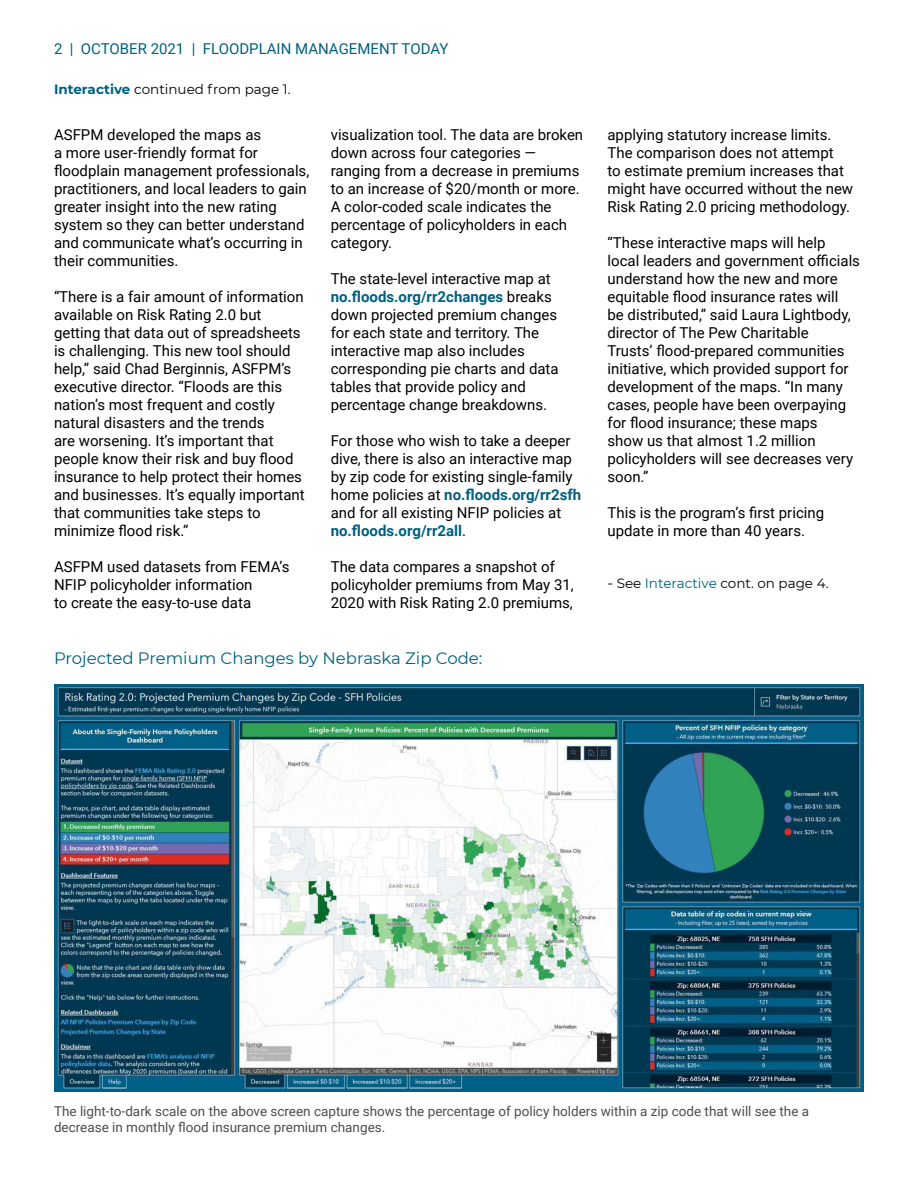
<style>
.page{position:relative;width:918px;height:1188px;background:#fff}
.page>*{position:absolute;margin:0;border:0;box-sizing:border-box;transform-origin:0 0}
.t1{font:16.5px "Montserrat";color:#00607f}
.t2{font:15px/18px "Roboto";color:#000}
.t3{font:15px "Roboto";color:#00607f}
.t4{font:13.5px/16.2px "Roboto";color:#4d4d50}
.t5{font:13.5px "Montserrat";color:#000}
.s1{font-weight:700;color:#00607f}
.s2{font-weight:700;color:#005f80}
.s3{font-size:15px}
.s4{color:#00607f}
</style>
<div class="page">
<img style="left:54px;top:685px;width:810px;height:407px">
<p class="t3" style="left:54px;top:38px;width:396px">2 | OCTOBER 2021 | FLOODPLAIN MANAGEMENT TODAY</p>
<p class="t5" style="left:54px;top:80px;width:238px"><span class="s1">Interactive</span> continued from page 1.</p>
<p class="t2" style="left:54px;top:125px;width:257px">ASFPM developed the maps as<br>a more user-friendly format for floodplain management professionals, practitioners, and local leaders to gain greater insight into the new rating system so they can better understand and communicate what’s occurring in their communities.</p>
<p class="t2" style="left:54px;top:287px;width:252px">“There is a fair amount of information available on Risk Rating 2.0 but getting that data out of spreadsheets is challenging. This new tool should help,” said Chad Berginnis, ASFPM’s executive director. “Floods are this nation’s most frequent and costly natural disasters and the trends<br>are worsening. It’s important that people know their risk and buy flood insurance to help protect their homes and businesses. It’s equally important that communities take steps to minimize flood risk.”</p>
<p class="t2" style="left:54px;top:557px;width:237px">ASFPM used datasets from FEMA’s<br>NFIP policyholder information<br>to create the easy-to-use data</p>
<p class="t2" style="left:331px;top:125px;width:254px">visualization tool. The data are broken down across four categories — ranging from a decrease in premiums to an increase of $20/month or more.<br>A color-coded scale indicates the percentage of policyholders in each category.</p>
<p class="t2" style="left:331px;top:269px;width:229px">The state-level interactive map at <span class="s2">no.floods.org/rr2changes</span> breaks down projected premium changes for each state and territory. The interactive map also includes corresponding pie charts and data tables that provide policy and percentage change breakdowns.</p>
<p class="t2" style="left:331px;top:431px;width:252px">For those who wish to take a deeper dive, there is also an interactive map by zip code for existing single-family home policies at <span class="s2">no.floods.org/rr2sfh </span>and for all existing NFIP policies at <span class="s2">no.floods.org/rr2all</span>.</p>
<p class="t2" style="left:331px;top:557px;width:245px">The data compares a snapshot of policyholder premiums from May 31,<br>2020 with Risk Rating 2.0 premiums,</p>
<p class="t1" style="left:54px;top:647px;width:430px">Projected Premium Changes by Nebraska Zip Code:</p>
<p class="t2" style="left:608px;top:125px;width:247px">applying statutory increase limits.<br>The comparison does not attempt<br>to estimate premium increases that might have occurred without the new Risk Rating 2.0 pricing methodology.</p>
<p class="t2" style="left:608px;top:233px;width:254px">“These interactive maps will help local leaders and government officials understand how the new and more equitable flood insurance rates will<br>be distributed,” said Laura Lightbody, director of The Pew Charitable<br>Trusts’ flood-prepared communities initiative, which provided support for development of the maps. “In many cases, people have been overpaying for flood insurance; these maps<br>show us that almost 1.2 million policyholders will see decreases very soon.”</p>
<p class="t2" style="left:608px;top:503px;width:218px">This is the program’s first pricing update in more than 40 years.</p>
<p class="t5" style="left:608px;top:573px;width:223px"><span class="s3">-</span> See <span class="s4">Interactive</span> cont. on page 4.</p>
<p class="t4" style="left:54px;top:1103px;width:757px">The light-to-dark scale on the above screen capture shows the percentage of policy holders within a zip code that will see the a decrease in monthly flood insurance premium changes.</p>
</div>
